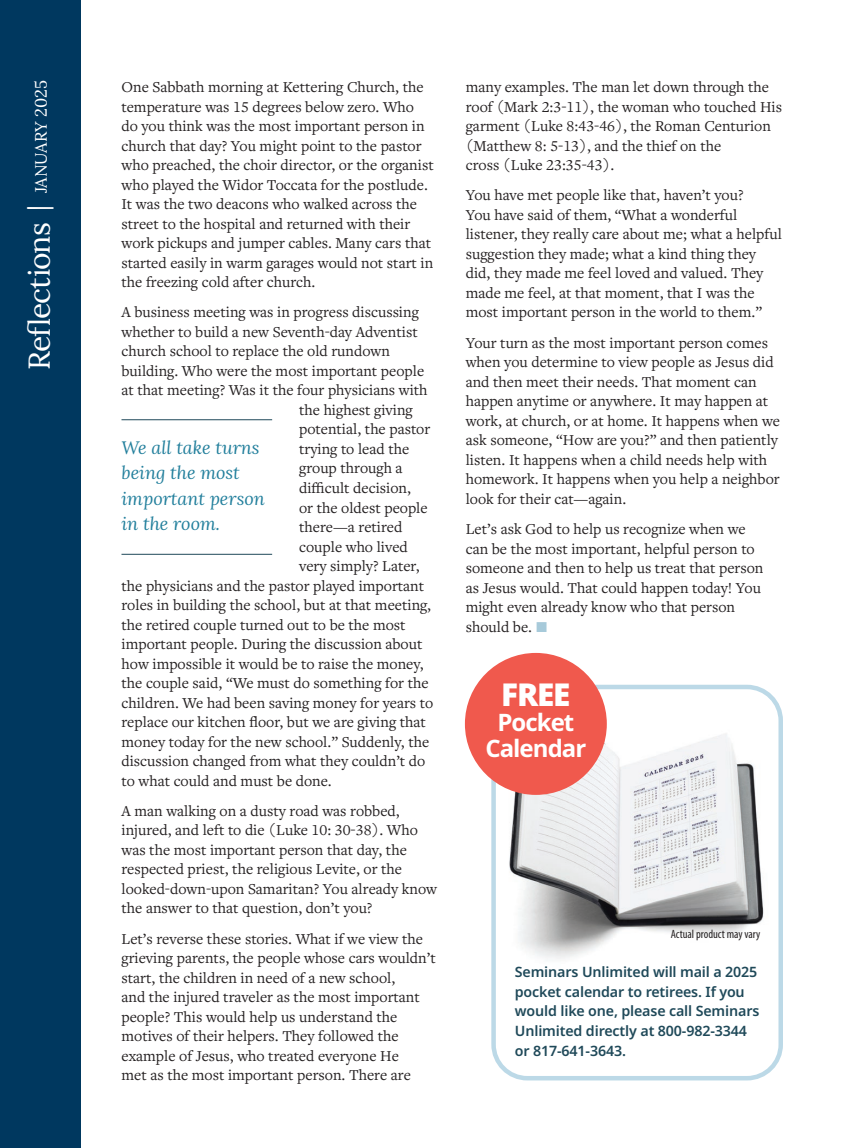
<style>
.page{position:relative;width:864px;height:1148px;background:#fff}
.page>*{position:absolute;margin:0;border:0;box-sizing:border-box;transform-origin:0 0}
.Article_Title_Red{font:900 31.5px "Noto Sans";color:#fff}
.t1{font:30px "Lora";letter-spacing:-.03em;color:#fff}
.Article_Title_Red-2{font:700 24px/25.5px "Noto Sans";letter-spacing:-.04em;color:#fff;text-align:center}
.Pull_Quote{font:italic 18px/25.5px "Lora";color:#227f9c}
.Body_Copy{font:15.75px/19.5px "Freight Text Pro";color:#231f20}
.Pull_Quote_Noto_Red{font:600 14.25px/19.5px "Noto Sans";letter-spacing:-.01em;color:#1f4959}
.AtRestList{font:condensed 12px "Myriad Pro";color:#231f20}
.s1{font-size:25.5px}
.s2{font-size:16.5px}
.s3{color:#a7cada}
</style>
<div class="page">
<img style="left:498px;top:691px;width:280px;height:268px">
<div style="left:491px;top:684px;width:292px;height:396px;border:4px solid #bcd9e7;border-radius:34px"></div>
<div style="left:0;top:0;width:81px;height:1148px;background:#00385f"></div>
<hr style="left:122px;top:419px;width:150px;height:1px;background:#1f4959">
<hr style="left:122px;top:554px;width:150px;height:1px;background:#1f4959">
<div style="left:465px;top:653px;width:142px;height:142px;background:#f0594d;border-radius:50%"></div>
<p class="t1" style="left:16px;top:369px;width:291px;rotate:-90deg">Reflections <span class="s1">|</span> <span class="s2">JANUARY 2025</span></p>
<p class="Body_Copy" style="left:122px;top:77px;width:314px">One Sabbath morning at Kettering Church, the temperature was 15 degrees below zero. Who do you think was the most important person in church that day? You might point to the pastor who preached, the choir director, or the organist who played the Widor Toccata for the postlude.<br>It was the two deacons who walked across the street to the hospital and returned with their work pickups and jumper cables. Many cars that started easily in warm garages would not start in the freezing cold after church.</p>
<p class="Body_Copy" style="left:122px;top:302px;width:299px">A business meeting was in progress discussing</p>
<p class="Body_Copy" style="left:122px;top:321px;width:298px">whether to build a new Seventh-day Adventist</p>
<p class="Body_Copy" style="left:122px;top:341px;width:270px">church school to replace the old rundown</p>
<p class="Body_Copy" style="left:122px;top:360px;width:304px">building. Who were the most important people</p>
<p class="Body_Copy" style="left:122px;top:380px;width:308px">at that meeting? Was it the four physicians with</p>
<p class="Body_Copy" style="left:299px;top:399px;width:115px">the highest giving</p>
<p class="Body_Copy" style="left:299px;top:419px;width:133px">potential, the pastor</p>
<p class="Body_Copy" style="left:299px;top:438px;width:112px">trying to lead the</p>
<p class="Body_Copy" style="left:299px;top:458px;width:105px">group through a</p>
<p class="Body_Copy" style="left:299px;top:477px;width:113px">difficult decision,</p>
<p class="Body_Copy" style="left:299px;top:497px;width:130px">or the oldest people</p>
<p class="Body_Copy" style="left:299px;top:516px;width:105px">there—a retired</p>
<p class="Body_Copy" style="left:299px;top:536px;width:110px">couple who lived</p>
<p class="Body_Copy" style="left:299px;top:555px;width:122px">very simply? Later,</p>
<p class="Body_Copy" style="left:122px;top:575px;width:304px">the physicians and the pastor played important</p>
<p class="Body_Copy" style="left:122px;top:594px;width:311px">roles in building the school, but at that meeting,</p>
<p class="Body_Copy" style="left:122px;top:614px;width:286px">the retired couple turned out to be the most</p>
<p class="Body_Copy" style="left:122px;top:633px;width:302px">important people. During the discussion about</p>
<p class="Body_Copy" style="left:122px;top:653px;width:304px">how impossible it would be to raise the money,</p>
<p class="Body_Copy" style="left:122px;top:672px;width:309px">the couple said, “We must do something for the</p>
<p class="Body_Copy" style="left:122px;top:692px;width:313px">children. We had been saving money for years to</p>
<p class="Body_Copy" style="left:122px;top:711px;width:306px">replace our kitchen floor, but we are giving that</p>
<p class="Body_Copy" style="left:122px;top:731px;width:309px">money today for the new school.” Suddenly, the</p>
<p class="Body_Copy" style="left:122px;top:750px;width:305px">discussion changed from what they couldn’t do</p>
<p class="Body_Copy" style="left:122px;top:770px;width:212px">to what could and must be done.</p>
<p class="Body_Copy" style="left:122px;top:800px;width:317px">A man walking on a dusty road was robbed, injured, and left to die (Luke 10: 30-38). Who was the most important person that day, the respected priest, the religious Levite, or the looked-down-upon Samaritan? You already know the answer to that question, don’t you?</p>
<p class="Body_Copy" style="left:122px;top:928px;width:316px">Let’s reverse these stories. What if we view the grieving parents, the people whose cars wouldn’t start, the children in need of a new school,<br>and the injured traveler as the most important people? This would help us understand the motives of their helpers. They followed the example of Jesus, who treated everyone He<br>met as the most important person. There are</p>
<p class="Pull_Quote" style="left:122px;top:434px;width:145px">We all take turns being the most important person in the room.</p>
<p class="Body_Copy" style="left:466px;top:77px;width:318px">many examples. The man let down through the roof (Mark 2:3-11), the woman who touched His garment (Luke 8:43-46), the Roman Centurion (Matthew 8: 5-13), and the thief on the<br>cross (Luke 23:35-43).</p>
<p class="Body_Copy" style="left:466px;top:185px;width:318px">You have met people like that, haven’t you?<br>You have said of them, “What a wonderful listener, they really care about me; what a helpful suggestion they made; what a kind thing they did, they made me feel loved and valued. They made me feel, at that moment, that I was the most important person in the world to them.”</p>
<p class="Body_Copy" style="left:466px;top:332px;width:316px">Your turn as the most important person comes when you determine to view people as Jesus did and then meet their needs. That moment can happen anytime or anywhere. It may happen at work, at church, or at home. It happens when we ask someone, “How are you?” and then patiently listen. It happens when a child needs help with homework. It happens when you help a neighbor look for their cat—again.</p>
<p class="Body_Copy" style="left:466px;top:519px;width:299px">Let’s ask God to help us recognize when we can be the most important, helpful person to someone and then to help us treat that person as Jesus would. That could happen today! You might even already know who that person should be. <span class="s3">T</span></p>
<p class="Article_Title_Red" style="left:501px;top:670px;width:71px">FREE</p>
<p class="Article_Title_Red-2" style="left:485px;top:710px;width:102px">Pocket<br>Calendar</p>
<p class="AtRestList" style="left:671px;top:927px;width:91px">Actual product may vary</p>
<p class="Pull_Quote_Noto_Red" style="left:515px;top:962px;width:246px">Seminars Unlimited will mail a 2025 pocket calendar to retirees. If you would like one, please call Seminars<br>Unlimited directly at 800-982-3344 or 817-641-3643.</p>
</div>
